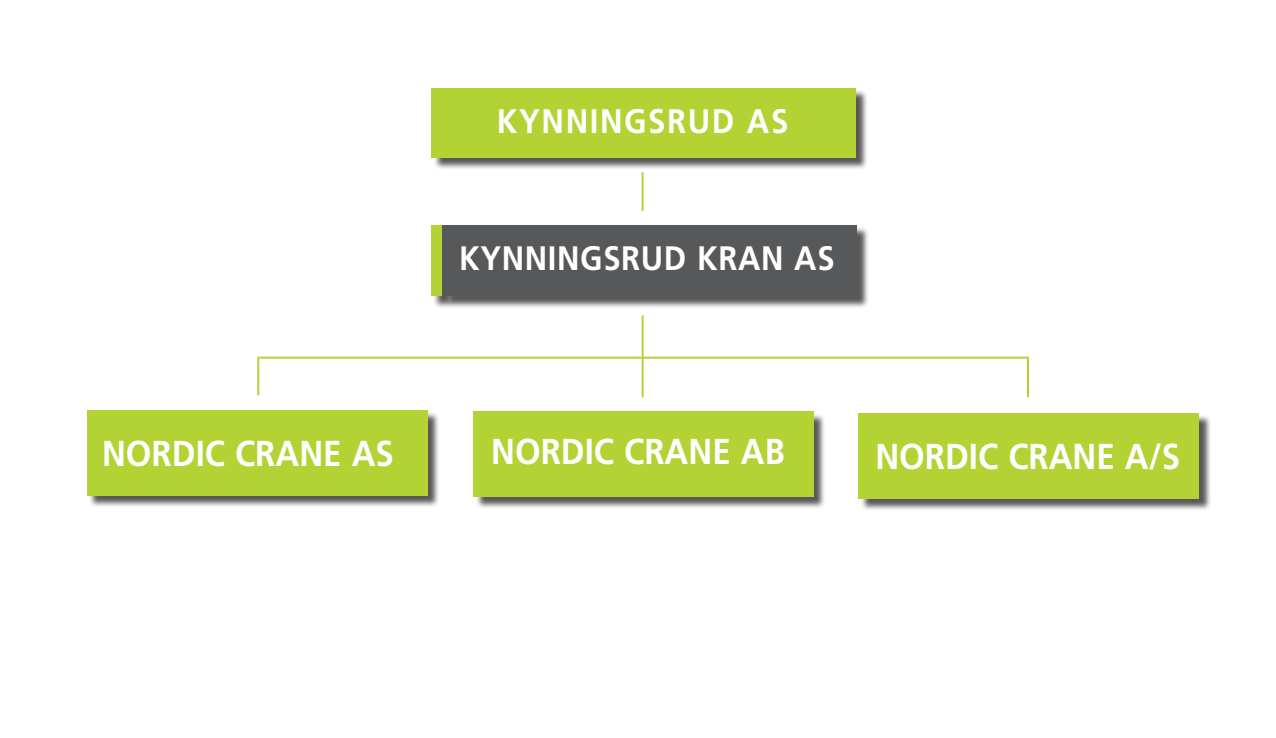
<style>
.page{position:relative;width:1276px;height:738px;background:#fff}
.page>*{position:absolute;margin:0;border:0;box-sizing:border-box;transform-origin:0 0}
.t1{font:700 36px "Frutiger LT Std";color:#fff;scale:.92 1}
.t2{font:700 34px "Frutiger LT Std";letter-spacing:.05em;color:#fff;scale:.92 1}
.t3{font:700 33.9px "Frutiger LT Std";letter-spacing:.02em;color:#fff;scale:.92 1}
</style>
<div class="page">
<div style="left:432px;top:226px;width:23px;height:82px;background:#231f20;opacity:.75"></div>
<div style="left:431px;top:225px;width:11px;height:71px;background:#b3d234"></div>
<hr style="left:641px;top:172px;width:2px;height:39px;background:#b3d234">
<hr style="left:1027px;top:358px;width:2px;height:39px;background:#b3d234">
<hr style="left:257px;top:356px;width:2px;height:39px;background:#b3d234">
<hr style="left:641px;top:315px;width:2px;height:82px;background:#b3d234">
<hr style="left:259px;top:356px;width:770px;height:2px;background:#b3d234">
<div style="left:444px;top:226px;width:425px;height:82px;background:#231f20;opacity:.75"></div>
<div style="left:442px;top:225px;width:415px;height:71px;background:#57585a"></div>
<div style="left:475px;top:412px;width:351px;height:97px;background:#231f20;opacity:.75"></div>
<div style="left:473px;top:411px;width:341px;height:85px;background:#b3d234"></div>
<div style="left:860px;top:414px;width:351px;height:96px;background:#231f20;opacity:.75"></div>
<div style="left:859px;top:413px;width:340px;height:85px;background:#b3d234"></div>
<div style="left:89px;top:411px;width:351px;height:96px;background:#231f20;opacity:.75"></div>
<div style="left:87px;top:410px;width:340px;height:85px;background:#b3d234"></div>
<div style="left:433px;top:89px;width:435px;height:81px;background:#231f20;opacity:.75"></div>
<div style="left:431px;top:88px;width:424px;height:69px;background:#b3d234"></div>
<p class="t2" style="left:497px;top:101px;width:318px">KYNNINGSRUD AS</p>
<p class="t3" style="left:459px;top:238px;width:409px">KYNNINGSRUD KRAN AS</p>
<p class="t1" style="left:102px;top:432px;width:319px">NORDIC CRANE AS</p>
<p class="t1" style="left:491px;top:430px;width:321px">NORDIC CRANE AB</p>
<p class="t1" style="left:875px;top:435px;width:333px">NORDIC CRANE A/S</p>
</div>
